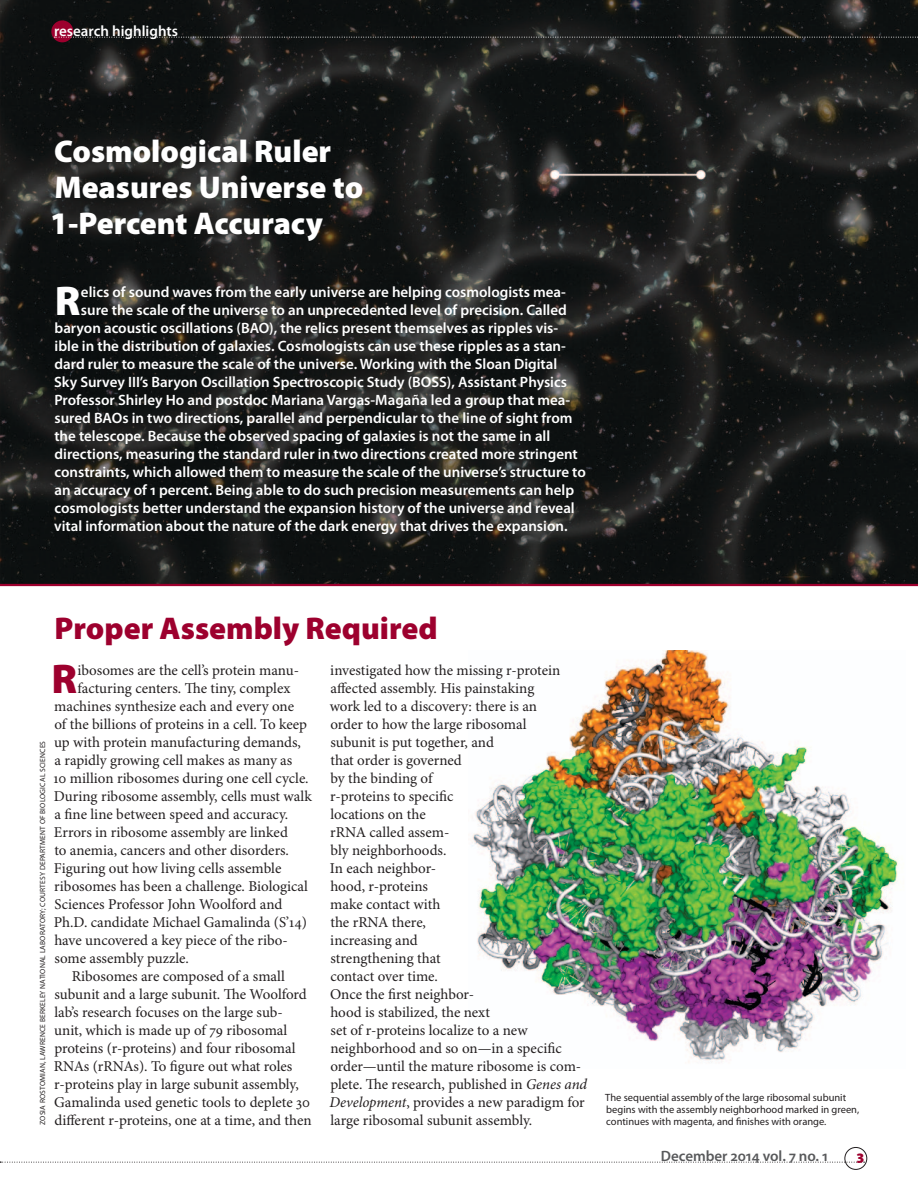
<style>
.page{position:relative;width:918px;height:1188px;background:#fff}
.page>*{position:absolute;margin:0;border:0;box-sizing:border-box;transform-origin:0 0}
.t1{font:900 41.7px "Myriad Pro";color:#fff}
.t2{font:900 41.7px "Myriad Pro";color:#9d002e}
.t3{font:900 31.5px/36px "Myriad Pro";color:#fff}
.t4{font:900 31.5px "Myriad Pro";color:#9d002e}
.t5{font:15px/18px "Minion Pro";letter-spacing:-.005em;color:#231f20}
.t6{font:600 15px "Myriad Pro";color:#fff}
.t7{font:600 15px "Myriad Pro";color:#58595b}
.t8{font:900 15px "Myriad Pro";color:#9d002e}
.t9{font:10.5px/12px "Myriad Pro";color:#231f20}
.t10{font:7.5px "Myriad Pro";letter-spacing:.02em;color:#231f20}
.s1{font-style:italic}
</style>
<div class="page">
<img style="left:472px;top:650px;width:426px;height:413px">
<img style="left:0;top:0;width:918px;height:584px">
<hr style="left:0;top:584px;width:918px;height:2px;background:#9d002e">
<svg style="left:0;top:1162px;width:865px;height:1px"></svg>
<div style="left:845px;top:1147px;width:22px;height:23px;border:1px solid #231f20;border-radius:50%"></div>
<div style="left:51px;top:20px;width:22px;height:22px;background:#9d002e;border-radius:50%"></div>
<svg style="left:54px;top:37px;width:864px;height:1px"></svg>
<p class="t6" style="left:54px;top:23px;width:126px">research highlights</p>
<p class="t3" style="left:50px;top:134px;width:315px">Cosmological Ruler<br>Measures Universe to<br>1-Percent Accuracy</p>
<p class="t1" style="left:55px;top:277px;width:27px">R</p>
<p class="t6" style="left:81px;top:284px;width:486px">elics of sound waves from the early universe are helping cosmologists mea-</p>
<p class="t6" style="left:81px;top:302px;width:487px">sure the scale of the universe to an unprecedented level of precision. Called</p>
<p class="t6" style="left:55px;top:320px;width:505px">baryon acoustic oscillations (BAO), the relics present themselves as ripples vis-</p>
<p class="t6" style="left:55px;top:338px;width:513px">ible in the distribution of galaxies. Cosmologists can use these ripples as a stan-</p>
<p class="t6" style="left:54px;top:356px;width:504px">dard ruler to measure the scale of the universe. Working with the Sloan Digital</p>
<p class="t6" style="left:54px;top:374px;width:514px">Sky Survey III’s Baryon Oscillation Spectroscopic Study (BOSS), Assistant Physics</p>
<p class="t6" style="left:54px;top:392px;width:517px">Professor Shirley Ho and postdoc Mariana Vargas-Magaña led a group that mea-</p>
<p class="t6" style="left:54px;top:410px;width:520px">sured BAOs in two directions, parallel and perpendicular to the line of sight from</p>
<p class="t6" style="left:54px;top:428px;width:497px">the telescope. Because the observed spacing of galaxies is not the same in all</p>
<p class="t6" style="left:54px;top:446px;width:525px">directions, measuring the standard ruler in two directions created more stringent</p>
<p class="t6" style="left:54px;top:464px;width:533px">constraints, which allowed them to measure the scale of the universe’s structure to</p>
<p class="t6" style="left:55px;top:482px;width:521px">an accuracy of 1 percent. Being able to do such precision measurements can help</p>
<p class="t6" style="left:54px;top:500px;width:522px">cosmologists better understand the expansion history of the universe and reveal</p>
<p class="t6" style="left:54px;top:518px;width:515px">vital information about the nature of the dark energy that drives the expansion.</p>
<p class="t10" style="left:38px;top:772px;width:32px;rotate:-90deg">Sciences</p>
<p class="t10" style="left:38px;top:789px;width:7px;rotate:-90deg">ical</p>
<p class="t10" style="left:38px;top:824px;width:27px;rotate:-90deg">of Biolog</p>
<p class="t10" style="left:38px;top:870px;width:14px;rotate:-90deg">Department</p>
<p class="t10" style="left:38px;top:910px;width:23px;rotate:-90deg">; co urtesy</p>
<p class="t10" style="left:38px;top:1022px;width:92px;rotate:-90deg">Berkeley Nat ional Laboratory</p>
<p class="t10" style="left:38px;top:1075px;width:24px;rotate:-90deg">ian, Lawrence</p>
<p class="t10" style="left:38px;top:1125px;width:40px;rotate:-90deg">Zosia Rostom</p>
<p class="t4" style="left:55px;top:610px;width:385px">Proper Assembly Required</p>
<p class="t2" style="left:51px;top:655px;width:27px">R</p>
<p class="t5" style="left:77px;top:662px;width:223px">ibosomes are the cell’s protein manu-</p>
<p class="t5" style="left:330px;top:662px;width:259px">investigated how the missing r-protein affected assembly. His painstaking<br>work led to a discovery: there is an<br>order to how the large ribosomal<br>subunit is put together, and<br>that order is governed<br>by the binding of<br>r-proteins to specific<br>locations on the<br>rRNA called assem-<br>bly neighborhoods.<br>In each neighbor-<br>hood, r-proteins<br>make contact with<br>the rRNA there,<br>increasing and<br>strengthening that<br>contact over time.<br>Once the first neighbor-<br>hood is stabilized, the next<br>set of r-proteins localize to a new neighborhood and so on—in a specific order—until the mature ribosome is com&shy;plete. The research, published in <span class="s1">Genes and<br>Development</span>, provides a new paradigm for large ribosomal subunit assembly.</p>
<p class="t5" style="left:77px;top:680px;width:215px">facturing centers. The tiny, complex</p>
<p class="t5" style="left:54px;top:698px;width:241px">machines synthesize each and every one</p>
<p class="t5" style="left:54px;top:716px;width:254px">of the billions of proteins in a cell. To keep</p>
<p class="t5" style="left:54px;top:734px;width:248px">up with protein manufacturing demands,</p>
<p class="t5" style="left:55px;top:752px;width:239px">a rapidly growing cell makes as many as</p>
<p class="t5" style="left:53px;top:770px;width:257px">10 million ribosomes during one cell cycle.</p>
<p class="t5" style="left:54px;top:788px;width:260px">During ribosome assembly, cells must walk</p>
<p class="t5" style="left:55px;top:806px;width:235px">a fine line between speed and accuracy.</p>
<p class="t5" style="left:54px;top:824px;width:236px">Errors in ribosome assembly are linked</p>
<p class="t5" style="left:54px;top:842px;width:236px">to anemia, cancers and other disorders.</p>
<p class="t5" style="left:54px;top:860px;width:229px">Figuring out how living cells assemble</p>
<p class="t5" style="left:54px;top:878px;width:255px">ribosomes has been a challenge. Biological</p>
<p class="t5" style="left:54px;top:896px;width:230px">Sciences Professor John Woolford and</p>
<p class="t5" style="left:54px;top:914px;width:255px">Ph.D. candidate Michael Gamalinda (S’14)</p>
<p class="t5" style="left:54px;top:932px;width:235px">have uncovered a key piece of the ribo-</p>
<p class="t5" style="left:55px;top:950px;width:136px">some assembly puzzle.</p>
<p class="t5" style="left:72px;top:968px;width:215px">Ribosomes are composed of a small</p>
<p class="t5" style="left:55px;top:986px;width:254px">subunit and a large subunit. The Woolford</p>
<p class="t5" style="left:54px;top:1004px;width:230px">lab’s research focuses on the large sub-</p>
<p class="t5" style="left:54px;top:1022px;width:235px">unit, which is made up of 79 ribosomal</p>
<p class="t5" style="left:54px;top:1040px;width:243px">proteins (r-proteins) and four ribosomal</p>
<p class="t5" style="left:54px;top:1058px;width:240px">RNAs (rRNAs). To figure out what roles</p>
<p class="t5" style="left:54px;top:1076px;width:246px">r-proteins play in large subunit assembly,</p>
<p class="t5" style="left:54px;top:1094px;width:257px">Gamalinda used genetic tools to deplete 30</p>
<p class="t5" style="left:54px;top:1112px;width:259px">different r-proteins, one at a time, and then</p>
<p class="t9" style="left:605px;top:1092px;width:256px">The sequential assembly of the large ribosomal subunit begins with the assembly neighborhood marked in green, continues with magenta, and finishes with orange.</p>
<p class="t7" style="left:661px;top:1148px;width:169px">December 2014 vol. 7 no. 1</p>
<p class="t8" style="left:857px;top:1147px;width:9px">3</p>
</div>
